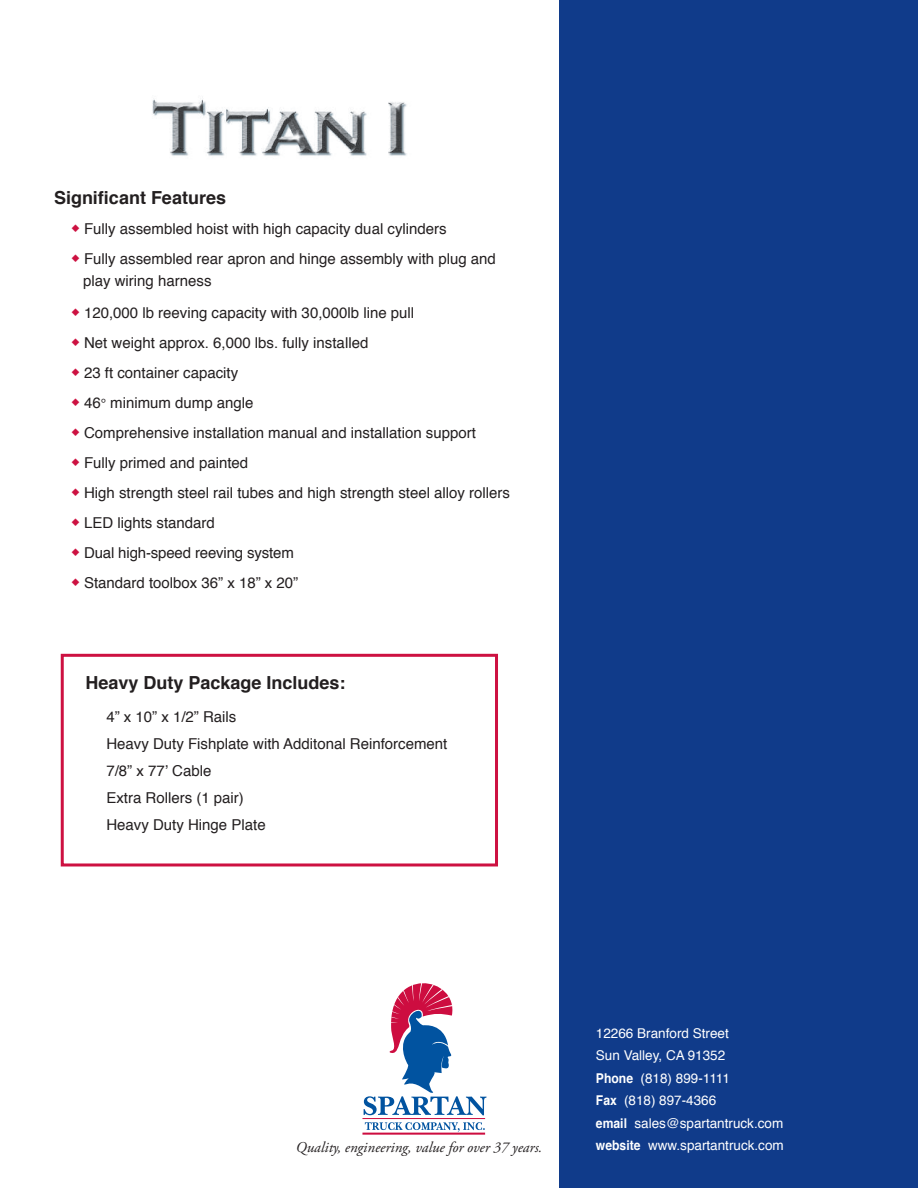
<style>
.page{position:relative;width:918px;height:1188px;background:#fff}
.page>*{position:absolute;margin:0;border:0;box-sizing:border-box;transform-origin:0 0}
.t1{font:700 18px "Helvetica";color:#231f20}
.t2{font:15px/30px "Helvetica";color:#231f20}
.t3{font:italic 15px "Adobe Garamond Pro";color:#231f20}
.t4{font:13.5px/22.5px "Helvetica";color:#fff}
.s1{font-family:"Monotype Sorts";font-size:10.5px;color:#cd1141}
.s2{font-size:13.5px}
.s3{font-weight:700}
</style>
<div class="page">
<div style="left:559px;top:0;width:359px;height:1188px;background:#103b8a"></div>
<svg style="left:364px;top:983px;width:122px;height:132px"></svg>
<svg style="left:365px;top:1122px;width:120px;height:10px"></svg>
<hr style="left:362px;top:1118px;width:123px;height:1px;background:#cd0d40">
<hr style="left:362px;top:1133px;width:123px;height:2px;background:#cd0d40">
<img style="left:152px;top:99px;width:255px;height:57px">
<div style="left:61px;top:654px;width:437px;height:212px;border:3px solid #cd1141"></div>
<p class="t1" style="left:54px;top:190px;width:174px">Significant Features</p>
<p class="t2" style="left:72px;top:215px;width:426px"><span class="s1">U</span> Fully assembled hoist with high capacity dual cylinders<br><span class="s1">U</span> Fully assembled rear apron and hinge assembly with plug and</p>
<p class="t2" style="left:83px;top:267px;width:130px">play wiring harness</p>
<p class="t2" style="left:72px;top:299px;width:440px"><span class="s1">U</span> 120,000 lb reeving capacity with 30,000lb line pull<br><span class="s1">U</span> Net weight approx. 6,000 lbs. fully installed<br><span class="s1">U</span> 23 ft container capacity<br><span class="s1">U</span> 46<span class="s2">°</span> minimum dump angle<br><span class="s1">U</span> Comprehensive installation manual and installation support<br><span class="s1">U</span> Fully primed and painted<br><span class="s1">U</span> High strength steel rail tubes and high strength steel alloy rollers <span class="s1">U</span> LED lights standard<br><span class="s1">U</span> Dual high-speed reeving system<br><span class="s1">U</span> Standard toolbox 36” x 18” x 20”</p>
<p class="t1" style="left:85px;top:675px;width:262px">Heavy Duty Package Includes:</p>
<p class="t2" style="left:106px;top:704px;width:343px;line-height:27px">4” x 10” x 1/2” Rails<br>Heavy Duty Fishplate with Additonal Reinforcement<br>7/8” x 77’ Cable<br>Extra Rollers (1 pair)<br>Heavy Duty Hinge Plate</p>
<p class="t3" style="left:296px;top:1141px;width:248px">Quality, engineering, value for over 37 years.</p>
<p class="t4" style="left:596px;top:1023px;width:189px">12266 Branford Street<br>Sun Valley, CA 91352<br><span class="s3">Phone</span> (818) 899-1111<br><span class="s3">Fax</span> (818) 897-4366<br><span class="s3">email</span> sales@spartantruck.com <span class="s3">website</span> www.spartantruck.com</p>
</div>
